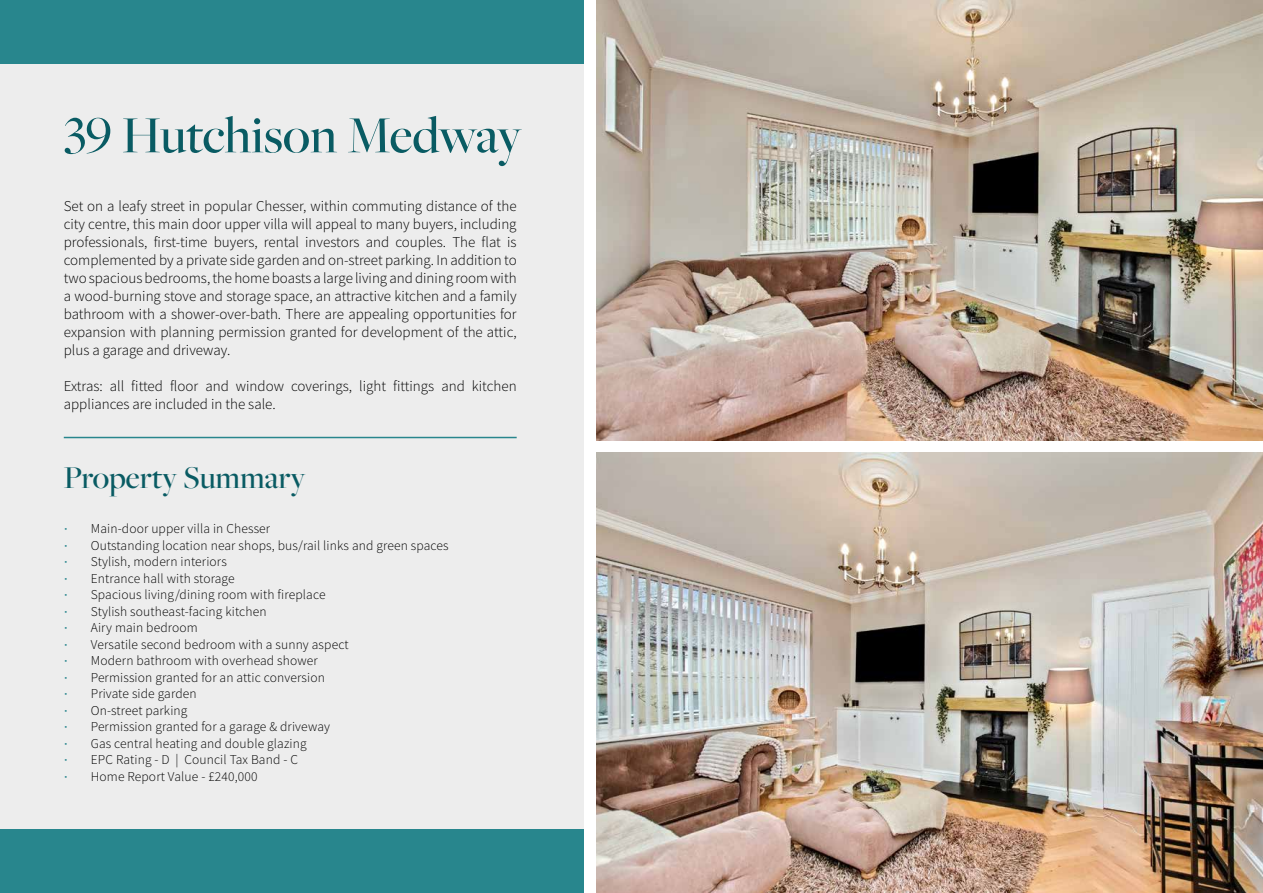
<style>
.page{position:relative;width:1263px;height:893px;background:#fff}
.page>*{position:absolute;margin:0;border:0;box-sizing:border-box;transform-origin:0 0}
.t1{font:500 54px "Freight Big Pro";color:#095b63}
.t2{font:500 33px "Freight Big Pro";color:#095b63}
.t3{font:300 15px/18px "Source Sans Pro";color:#000;text-align:justify}
.t4{font:300 13.5px "Source Sans Pro";letter-spacing:.01em;color:#000}
.s1{font-family:"Montserrat";font-size:15px;color:#28868d}
</style>
<div class="page">
<div style="left:0;top:0;width:584px;height:893px;background:#ededed"></div>
<div style="left:0;top:0;width:584px;height:64px;background:#28868d"></div>
<div style="left:0;top:829px;width:584px;height:64px;background:#28868d"></div>
<img style="left:596px;top:0;width:667px;height:440px">
<img style="left:596px;top:453px;width:667px;height:440px">
<hr style="left:64px;top:437px;width:453px;height:1px;background:#28868d">
<h1 class="t1" style="left:64px;top:100px;width:460px">39 Hutchison Medway</h1>
<p class="t3" style="left:64px;top:197px;width:454px">Set on a leafy street in popular Chesser, within commuting distance of the city centre, this main door upper villa will appeal to many buyers, including professionals, first-time buyers, rental investors and couples. The flat is complemented by a private side garden and on-street parking. In addition to two spacious bedrooms, the home boasts a large living and dining room with a wood-burning stove and storage space, an attractive kitchen and a family bathroom with a shower-over-bath. There are appealing opportunities for expansion with planning permission granted for development of the attic, plus a garage and driveway.</p>
<p class="t3" style="left:64px;top:377px;width:454px">Extras: all fitted floor and window coverings, light fittings and kitchen appliances are included in the sale.</p>
<h2 class="t2" style="left:64px;top:456px;width:243px">Property Summary</h2>
<p class="t4" style="left:64px;top:520px;width:208px"><span class="s1">•</span> Main-door upper villa in Chesser</p>
<p class="t4" style="left:64px;top:537px;width:386px"><span class="s1">•</span> Outstanding location near shops, bus/rail links and green spaces</p>
<p class="t4" style="left:64px;top:553px;width:165px"><span class="s1">•</span> Stylish, modern interiors</p>
<p class="t4" style="left:64px;top:570px;width:172px"><span class="s1">•</span> Entrance hall with storage</p>
<p class="t4" style="left:64px;top:586px;width:263px"><span class="s1">•</span> Spacious living/dining room with fireplace</p>
<p class="t4" style="left:64px;top:603px;width:204px"><span class="s1">•</span> Stylish southeast-facing kitchen</p>
<p class="t4" style="left:64px;top:619px;width:136px"><span class="s1">•</span> Airy main bedroom</p>
<p class="t4" style="left:64px;top:636px;width:286px"><span class="s1">•</span> Versatile second bedroom with a sunny aspect</p>
<p class="t4" style="left:64px;top:652px;width:255px"><span class="s1">•</span> Modern bathroom with overhead shower</p>
<p class="t4" style="left:64px;top:669px;width:263px"><span class="s1">•</span> Permission granted for an attic conversion</p>
<p class="t4" style="left:64px;top:685px;width:134px"><span class="s1">•</span> Private side garden</p>
<p class="t4" style="left:64px;top:702px;width:125px"><span class="s1">•</span> On-street parking</p>
<p class="t4" style="left:64px;top:718px;width:268px"><span class="s1">•</span> Permission granted for a garage &amp; driveway</p>
<p class="t4" style="left:64px;top:735px;width:244px"><span class="s1">•</span> Gas central heating and double glazing</p>
<p class="t4" style="left:64px;top:751px;width:236px"><span class="s1">•</span> EPC Rating - D | Council Tax Band - C</p>
<p class="t4" style="left:64px;top:768px;width:195px"><span class="s1">•</span> Home Report Value - £240,000</p>
</div>
